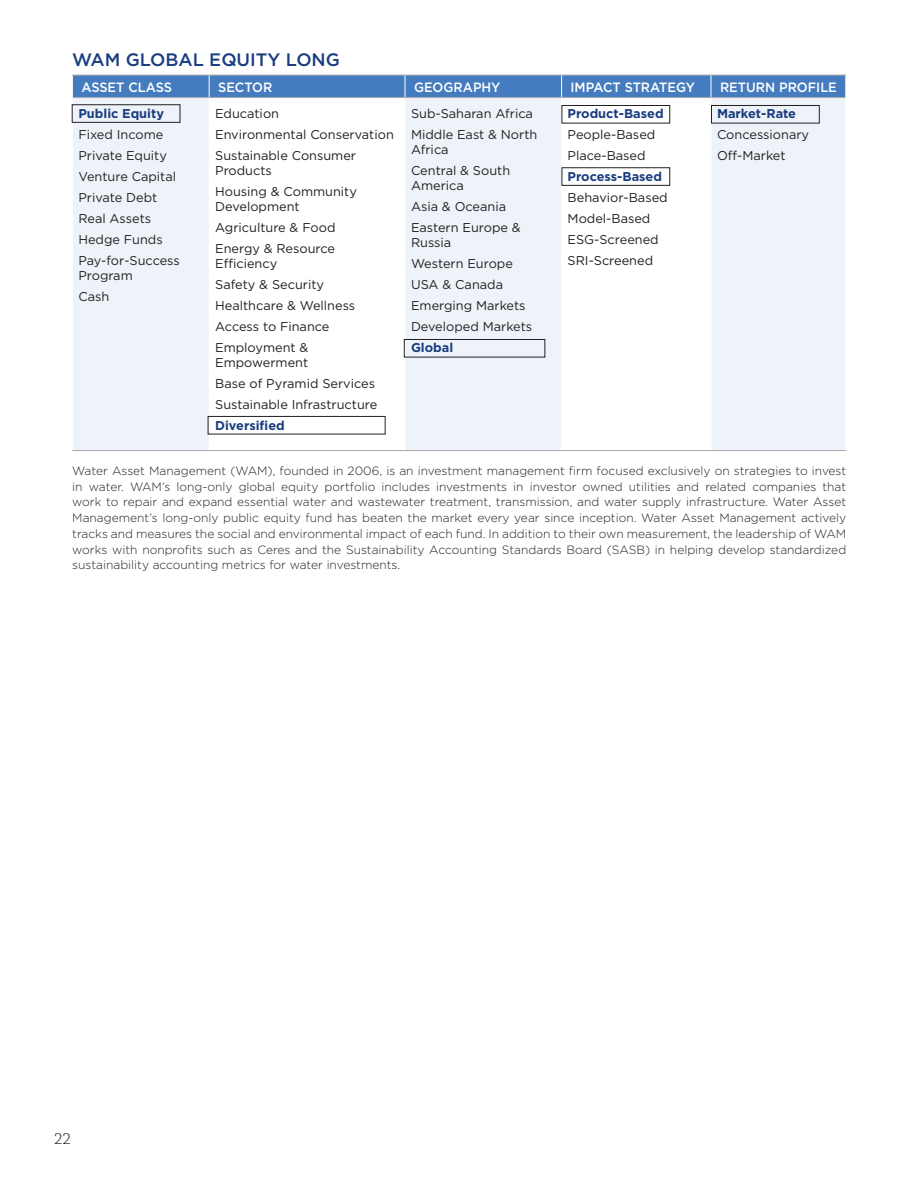
<style>
.page{position:relative;width:918px;height:1188px;background:#fff}
.page>*{position:absolute;margin:0;border:0;box-sizing:border-box;transform-origin:0 0}
.chart_head{font:500 18px "Gotham";color:#1a3d7f}
.t1{font:300 16.5px "Chaparral Pro";color:#231f20}
.chart_heading{font:500 13.5px "Gotham";color:#fff;scale:.95 1}
.chart_text_tight{font:12.75px/15px "Gotham";color:#231f20}
.chart_text_tight-2{font:700 12.75px "Gotham";color:#1a3d7f}
.chart_note{font:300 12px/15.8px "Gotham";color:#231f20;text-align:justify}
</style>
<div class="page">
<svg style="left:73px;top:98px;width:772px;height:352px;fill:#eef3f9"></svg>
<div style="left:72px;top:75px;width:774px;height:23px;background:#457cbf"></div>
<hr style="left:73px;top:97px;width:136px;height:1px;background:#a8a9ad">
<hr style="left:209px;top:97px;width:196px;height:1px;background:#a8a9ad">
<hr style="left:405px;top:97px;width:157px;height:1px;background:#a8a9ad">
<hr style="left:562px;top:97px;width:149px;height:1px;background:#a8a9ad">
<hr style="left:711px;top:97px;width:134px;height:1px;background:#a8a9ad">
<hr style="left:72px;top:450px;width:137px;height:1px;background:#a8a9ad">
<hr style="left:209px;top:450px;width:196px;height:1px;background:#a8a9ad">
<hr style="left:405px;top:450px;width:157px;height:1px;background:#a8a9ad">
<hr style="left:562px;top:450px;width:149px;height:1px;background:#a8a9ad">
<hr style="left:711px;top:450px;width:135px;height:1px;background:#a8a9ad">
<hr style="left:209px;top:98px;width:1px;height:352px;background:#fff">
<hr style="left:405px;top:98px;width:1px;height:352px;background:#fff">
<hr style="left:561px;top:98px;width:1px;height:352px;background:#fff">
<hr style="left:711px;top:98px;width:1px;height:352px;background:#fff">
<div style="left:404px;top:339px;width:141px;height:18px;border:1px solid #231f20"></div>
<div style="left:72px;top:105px;width:108px;height:18px;border:1px solid #231f20"></div>
<div style="left:562px;top:105px;width:108px;height:18px;border:1px solid #231f20"></div>
<div style="left:562px;top:168px;width:108px;height:18px;border:1px solid #231f20"></div>
<div style="left:711px;top:105px;width:108px;height:18px;border:1px solid #231f20"></div>
<div style="left:208px;top:416px;width:177px;height:18px;border:1px solid #231f20"></div>
<p class="chart_head" style="left:72px;top:48px;width:269px">WAM GLOBAL EQUITY LONG</p>
<p class="chart_heading" style="left:81px;top:78px;width:97px">ASSET CLASS</p>
<p class="chart_heading" style="left:218px;top:78px;width:59px">SECTOR</p>
<p class="chart_heading" style="left:414px;top:78px;width:93px">GEOGRAPHY</p>
<p class="chart_heading" style="left:571px;top:78px;width:132px">IMPACT STRATEGY</p>
<p class="chart_heading" style="left:720px;top:78px;width:125px">RETURN PROFILE</p>
<p class="chart_text_tight-2" style="left:78px;top:105px;width:87px">Public Equity</p>
<p class="chart_text_tight" style="left:78px;top:127px;width:86px">Fixed Income</p>
<p class="chart_text_tight" style="left:78px;top:148px;width:90px">Private Equity</p>
<p class="chart_text_tight" style="left:78px;top:169px;width:99px">Venture Capital</p>
<p class="chart_text_tight" style="left:78px;top:190px;width:80px">Private Debt</p>
<p class="chart_text_tight" style="left:78px;top:211px;width:74px">Real Assets</p>
<p class="chart_text_tight" style="left:78px;top:232px;width:86px">Hedge Funds</p>
<p class="chart_text_tight" style="left:78px;top:253px;width:103px">Pay-for-Success<br>Program</p>
<p class="chart_text_tight" style="left:78px;top:289px;width:32px">Cash</p>
<p class="chart_text_tight" style="left:411px;top:106px;width:124px">Sub-Saharan Africa</p>
<p class="chart_text_tight" style="left:411px;top:127px;width:128px">Middle East &amp; North<br>Africa</p>
<p class="chart_text_tight" style="left:411px;top:163px;width:101px">Central &amp; South<br>America</p>
<p class="chart_text_tight" style="left:411px;top:199px;width:97px">Asia &amp; Oceania</p>
<p class="chart_text_tight" style="left:411px;top:220px;width:111px">Eastern Europe &amp;<br>Russia</p>
<p class="chart_text_tight" style="left:411px;top:256px;width:103px">Western Europe</p>
<p class="chart_text_tight" style="left:411px;top:277px;width:94px">USA &amp; Canada</p>
<p class="chart_text_tight" style="left:411px;top:298px;width:116px">Emerging Markets</p>
<p class="chart_text_tight" style="left:411px;top:319px;width:123px">Developed Markets</p>
<p class="chart_text_tight-2" style="left:411px;top:339px;width:44px">Global</p>
<p class="chart_text_tight" style="left:215px;top:106px;width:65px">Education</p>
<p class="chart_text_tight" style="left:215px;top:127px;width:180px">Environmental Conservation</p>
<p class="chart_text_tight" style="left:215px;top:148px;width:142px">Sustainable Consumer<br>Products</p>
<p class="chart_text_tight" style="left:215px;top:184px;width:143px">Housing &amp; Community<br>Development</p>
<p class="chart_text_tight" style="left:215px;top:220px;width:122px">Agriculture &amp; Food</p>
<p class="chart_text_tight" style="left:215px;top:241px;width:121px">Energy &amp; Resource<br>Efficiency</p>
<p class="chart_text_tight" style="left:215px;top:277px;width:110px">Safety &amp; Security</p>
<p class="chart_text_tight" style="left:215px;top:298px;width:142px">Healthcare &amp; Wellness</p>
<p class="chart_text_tight" style="left:215px;top:319px;width:116px">Access to Finance</p>
<p class="chart_text_tight" style="left:215px;top:340px;width:95px">Employment &amp;<br>Empowerment</p>
<p class="chart_text_tight" style="left:215px;top:376px;width:161px">Base of Pyramid Services</p>
<p class="chart_text_tight" style="left:215px;top:397px;width:164px">Sustainable Infrastructure</p>
<p class="chart_text_tight-2" style="left:215px;top:417px;width:71px">Diversified</p>
<p class="chart_text_tight-2" style="left:568px;top:105px;width:98px">Product-Based</p>
<p class="chart_text_tight" style="left:568px;top:127px;width:89px">People-Based</p>
<p class="chart_text_tight" style="left:568px;top:148px;width:80px">Place-Based</p>
<p class="chart_text_tight-2" style="left:568px;top:168px;width:96px">Process-Based</p>
<p class="chart_text_tight" style="left:568px;top:190px;width:102px">Behavior-Based</p>
<p class="chart_text_tight" style="left:568px;top:211px;width:84px">Model-Based</p>
<p class="chart_text_tight" style="left:568px;top:232px;width:93px">ESG-Screened</p>
<p class="chart_text_tight" style="left:568px;top:253px;width:87px">SRI-Screened</p>
<p class="chart_text_tight-2" style="left:717px;top:105px;width:81px">Market-Rate</p>
<p class="chart_text_tight" style="left:717px;top:127px;width:94px">Concessionary</p>
<p class="chart_text_tight" style="left:717px;top:148px;width:70px">Off-Market</p>
<p class="chart_note" style="left:72px;top:462px;width:776px">Water Asset Management (WAM), founded in 2006, is an investment management firm focused exclusively on strategies to invest in water. WAM’s long-only global equity portfolio includes investments in investor owned utilities and related companies that work to repair and expand essential water and wastewater treatment, transmission, and water supply infrastructure. Water Asset Management’s long-only public equity fund has beaten the market every year since inception. Water Asset Management actively tracks and measures the social and environmental impact of each fund. In addition to their own measurement, the leadership of WAM works with nonprofits such as Ceres and the Sustainability Accounting Standards Board (SASB) in helping develop standardized sustainability accounting metrics for water investments.</p>
<h2 class="t1" style="left:54px;top:1130px;width:18px">22</h2>
</div>
